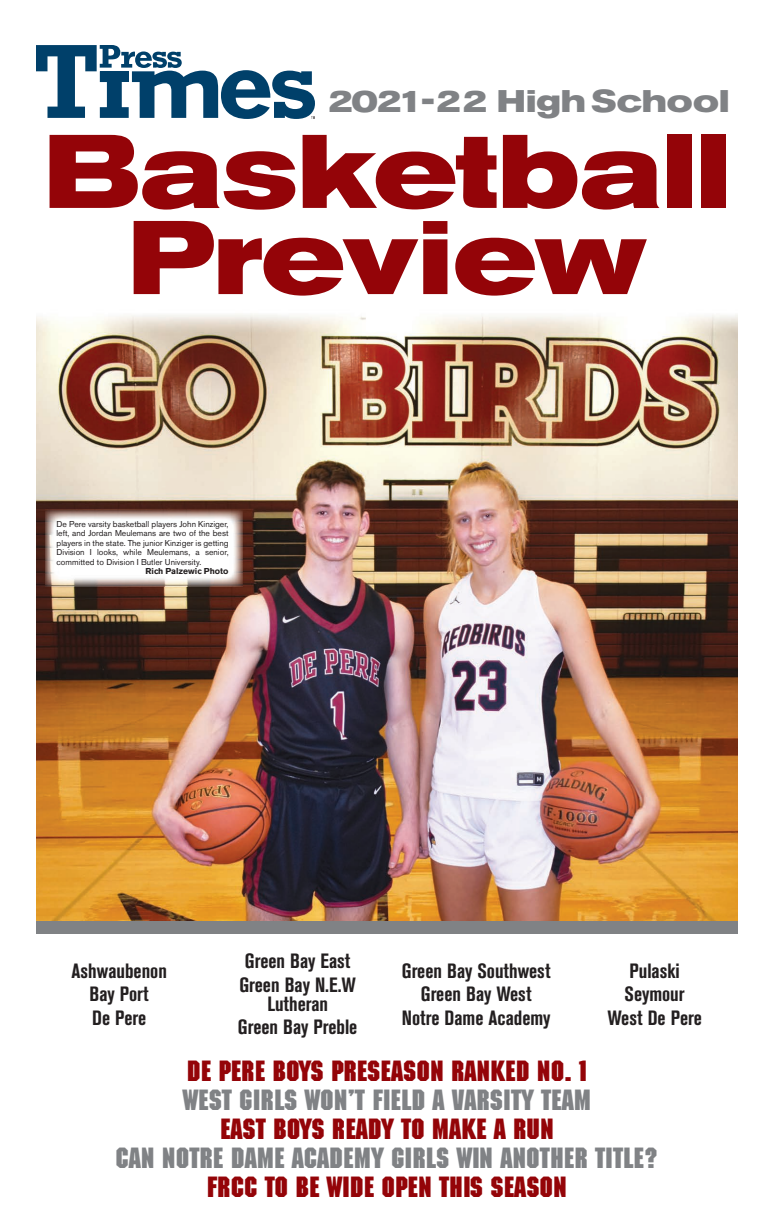
<style>
.page{position:relative;width:774px;height:1224px;background:#fff}
.page>*{position:absolute;margin:0;border:0;box-sizing:border-box;transform-origin:0 0}
.t1{font:700 expanded 103.4px/86.2px "Akzidenz Grotesk BE";color:#940408;text-align:center}
.t2{font:700 expanded 31px "Akzidenz Grotesk BE";color:#808285}
.t3{font:700 28.5px "Machine";color:#940408}
.t4{font:700 28.5px "Machine";color:#808285}
.t5{font:700 condensed 20.5px/23.5px "Akzidenz Grotesk BE";color:#231f20;text-align:center}
.t6{font:8.5px/9.5px "Akzidenz Grotesk BE";color:#231f20;text-align:justify}
.t7{font:700 8.5px "Akzidenz Grotesk BE";color:#231f20}
</style>
<div class="page">
<img style="left:36px;top:314px;width:702px;height:607px">
<div style="left:36px;top:921px;width:702px;height:13px;background:#808285"></div>
<svg style="left:36px;top:45px;width:279px;height:74px"></svg>
<img style="left:45px;top:510px;width:198px;height:77px">
<h2 class="t2" style="left:327px;top:83px;width:404px">2021-22 High School</h2>
<h1 class="t1" style="left:43px;top:129px;width:689px">Basketball<br>Preview</h1>
<p class="t6" style="left:57px;top:519px;width:174px">De Pere varsity basketball players John Kinziger, left, and Jordan Meulemans are two of the best players in the state. The junior Kinziger is getting Division I looks, while Meulemans, a senior, committed to Division I Butler University.</p>
<p class="t7" style="left:146px;top:566px;width:85px">Rich Palzewic Photo</p>
<h3 class="t5" style="left:72px;top:959px;width:97px">Ashwaubenon<br>Bay Port<br>De Pere</h3>
<h3 class="t5" style="left:239px;top:950px;width:118px;text-align:left">Green Bay East<br>Green Bay N.E.W</h3>
<h3 class="t5" style="left:402px;top:959px;width:150px">Green Bay Southwest<br>Green Bay West<br>Notre Dame Academy</h3>
<h3 class="t5" style="left:608px;top:959px;width:96px">Pulaski<br>Seymour<br>West De Pere</h3>
<h3 class="t3" style="left:187px;top:1054px;width:402px">DE PERE BOYS PRESEASON RANKED NO. 1</h3>
<h3 class="t4" style="left:183px;top:1083px;width:410px">WEST GIRLS WON’T FIELD A VARSITY TEAM</h3>
<h3 class="t3" style="left:220px;top:1112px;width:335px">EAST BOYS READY TO MAKE A RUN</h3>
<h3 class="t4" style="left:115px;top:1141px;width:545px">CAN NOTRE DAME ACADEMY GIRLS WIN ANOTHER TITLE?</h3>
<h3 class="t3" style="left:207px;top:1170px;width:362px">FRCC TO BE WIDE OPEN THIS SEASON</h3>
<h3 class="t5" style="left:238px;top:992px;width:121px">Lutheran<br>Green Bay Preble</h3>
</div>
